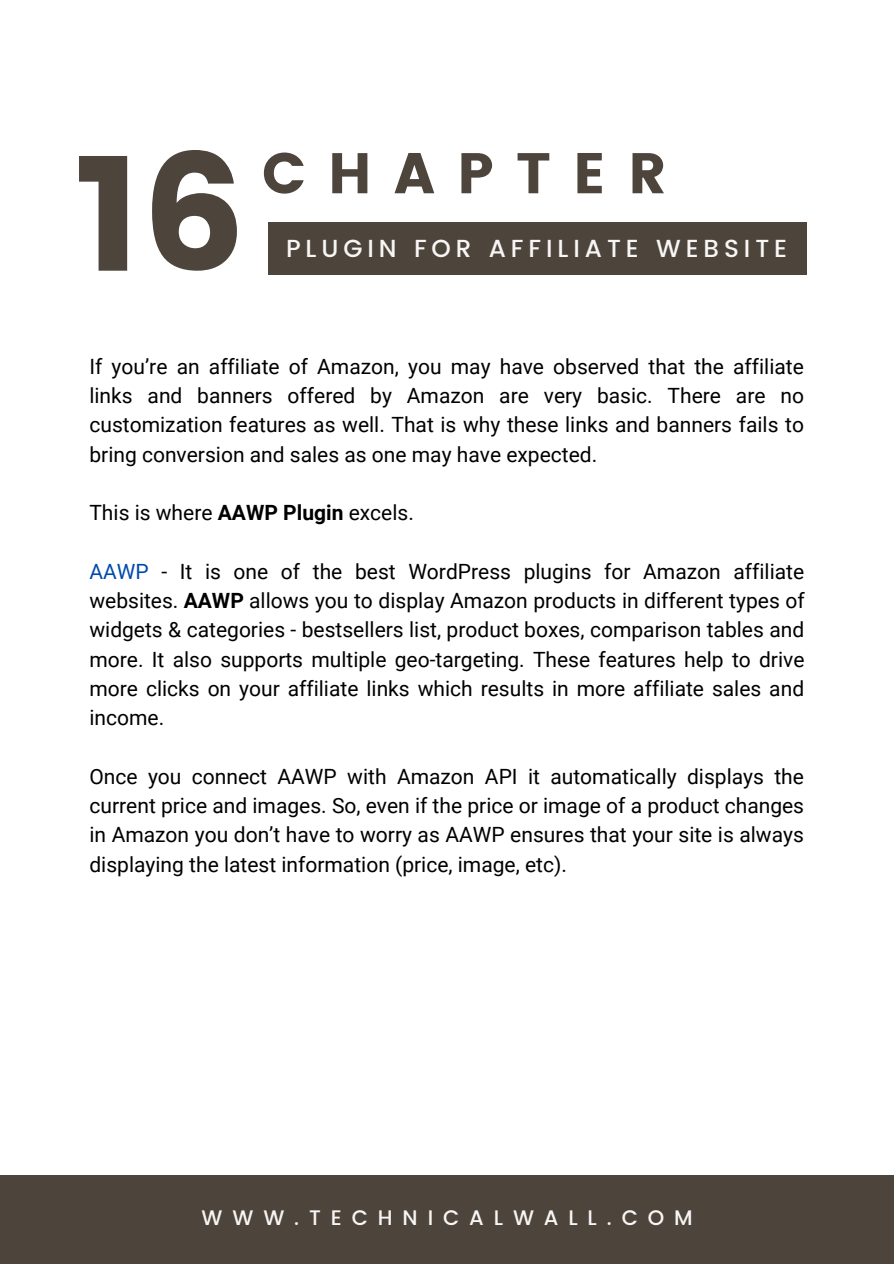
<style>
.page{position:relative;width:894px;height:1264px;background:#fff}
.page>*{position:absolute;margin:0;border:0;box-sizing:border-box;transform-origin:0 0}
.t1{font:161.55px "Poppins";color:#4d443b}
.t2{font:57.15px "Poppins";letter-spacing:.39em;color:#4d443b}
.t3{font:500 24.6px "Poppins";letter-spacing:.2em;color:#f7f6f4}
.t4{font:21px/29.2px "Roboto";color:#000;text-align:justify}
.t5{font:500 21px "Poppins";letter-spacing:.47em;color:#f7f6f4}
.s1{font-weight:700}
.s2{color:#004aad}
</style>
<div class="page">
<div style="left:268px;top:222px;width:538px;height:53px;background:#4d443b"></div>
<div style="left:0;top:1175px;width:893px;height:88px;background:#4d443b"></div>
<h1 class="t1" style="left:74px;top:120px;width:172px">16</h1>
<h2 class="t2" style="left:262px;top:140px;width:406px">CHAPTER</h2>
<p class="t3" style="left:286px;top:234px;width:502px">PLUGIN FOR AFFILIATE WEBSITE</p>
<p class="t4" style="left:89px;top:352px;width:716px">If you’re an affiliate of Amazon, you may have observed that the affiliate links and banners offered by Amazon are very basic. There are no customization features as well. That is why these links and banners fails to bring conversion and sales as one may have expected.</p>
<p class="t4" style="left:89px;top:498px;width:326px">This is where <span class="s1">AAWP Plugin</span> excels.</p>
<p class="t4" style="left:89px;top:557px;width:716px"><span class="s2">AAWP</span> - It is one of the best WordPress plugins for Amazon affiliate websites. <span class="s1">AAWP</span> allows you to display Amazon products in different types of widgets &amp; categories - bestsellers list, product boxes, comparison tables and more. It also supports multiple geo-targeting. These features help to drive more clicks on your affiliate links which results in more affiliate sales and income.</p>
<p class="t4" style="left:89px;top:762px;width:716px">Once you connect AAWP with Amazon API it automatically displays the current price and images. So, even if the price or image of a product changes in Amazon you don’t have to worry as AAWP ensures that your site is always displaying the latest information (price, image, etc).</p>
<p class="t5" style="left:201px;top:1205px;width:492px">WWW.TECHNICALWALL.COM</p>
</div>
